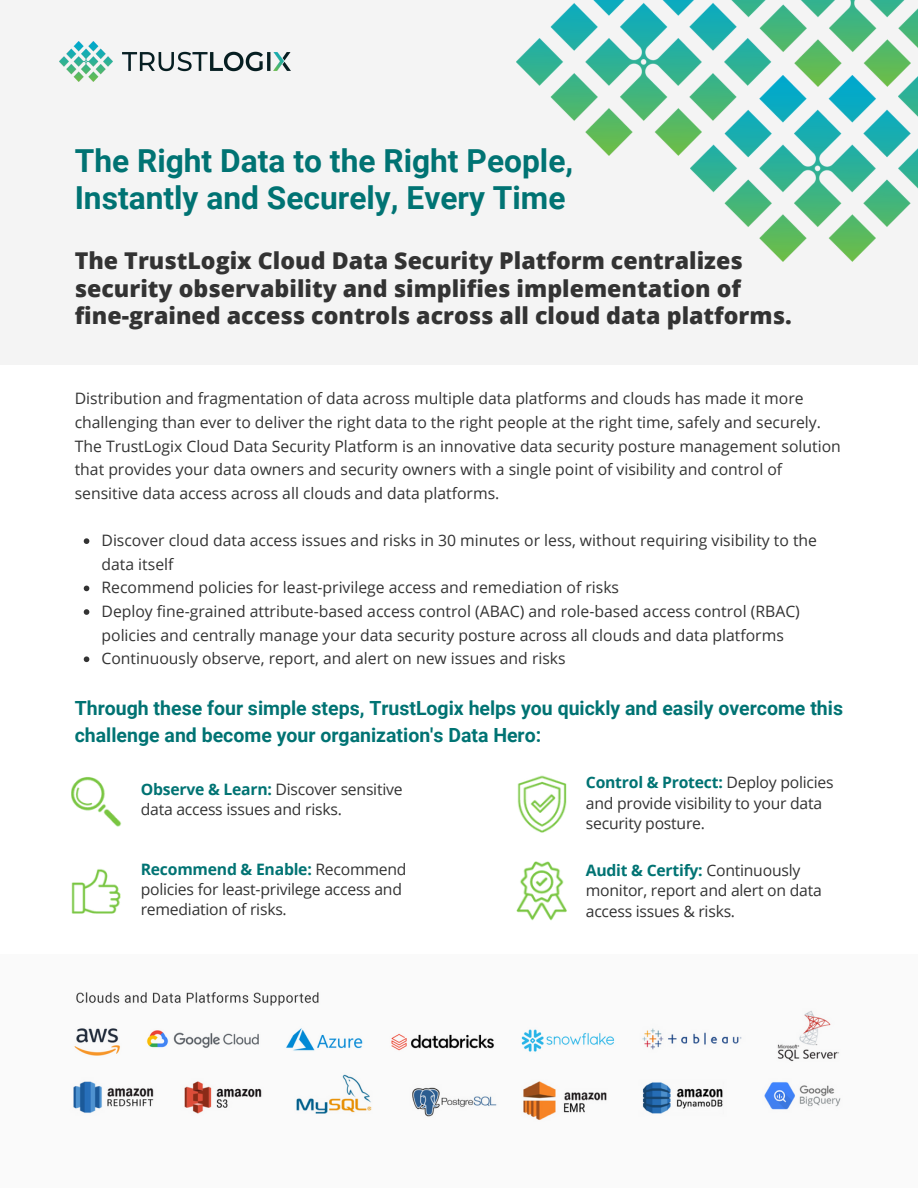
<style>
.page{position:relative;width:918px;height:1188px;background:#fff}
.page>*{position:absolute;margin:0;border:0;box-sizing:border-box;transform-origin:0 0}
.t1{font:700 31.65px/36.8px "Roboto";color:#007373}
.t2{font:800 23.25px/27.3px "Open Sans";color:#333}
.t3{font:700 19.5px/27px "Roboto";color:#007373}
.t4{font:15.75px/20.2px "Open Sans";color:#333}
.s1{font-weight:700;color:#007373}
</style>
<div class="page">
<div style="left:0;top:0;width:918px;height:364px;background:#f4f4f4"></div>
<img style="left:60px;top:42px;width:230px;height:39px">
<img style="left:517px;top:0;width:209px;height:155px">
<img style="left:691px;top:75px;width:220px;height:186px">
<img style="left:898px;top:87px;width:20px;height:102px">
<img style="left:726px;top:0;width:192px;height:87px">
<div style="left:0;top:954px;width:918px;height:234px;background:#fafafa"></div>
<img style="left:73px;top:1011px;width:768px;height:109px">
<svg style="left:84px;top:538px;width:5px;height:6px"></svg>
<svg style="left:84px;top:586px;width:5px;height:5px"></svg>
<svg style="left:84px;top:609px;width:5px;height:6px"></svg>
<svg style="left:84px;top:656px;width:5px;height:6px"></svg>
<img style="left:71px;top:869px;width:50px;height:45px">
<img style="left:517px;top:861px;width:49px;height:60px">
<img style="left:71px;top:777px;width:51px;height:50px">
<img style="left:517px;top:775px;width:50px;height:57px">
<img style="left:73px;top:992px;width:724px;height:23px">
<p class="t1" style="left:75px;top:143px;width:500px">The Right Data to the Right People,<br>Instantly and Securely, Every Time</p>
<p class="t2" style="left:75px;top:247px;width:719px">The TrustLogix Cloud Data Security Platform centralizes security observability and simplifies implementation of fine-grained access controls across all cloud data platforms.</p>
<p class="t4" style="left:75px;top:387px;width:768px;line-height:23.7px">Distribution and fragmentation of data across multiple data platforms and clouds has made it more challenging than ever to deliver the right data to the right people at the right time, safely and securely.<br>The TrustLogix Cloud Data Security Platform is an innovative data security posture management solution that provides your data owners and security owners with a single point of visibility and control of sensitive data access across all clouds and data platforms.</p>
<p class="t4" style="left:102px;top:528px;width:717px;line-height:23.7px">Discover cloud data access issues and risks in 30 minutes or less, without requiring visibility to the data itself</p>
<p class="t4" style="left:102px;top:577px;width:519px">Recommend policies for least-privilege access and remediation of risks</p>
<p class="t4" style="left:102px;top:599px;width:700px;line-height:23.7px">Deploy fine-grained attribute-based access control (ABAC) and role-based access control (RBAC) policies and centrally manage your data security posture across all clouds and data platforms</p>
<p class="t4" style="left:102px;top:648px;width:466px">Continuously observe, report, and alert on new issues and risks</p>
<p class="t3" style="left:75px;top:695px;width:770px">Through these four simple steps, TrustLogix helps you quickly and easily overcome this challenge and become your organization's Data Hero:</p>
<p class="t4" style="left:141px;top:779px;width:263px"><span class="s1">Observe &amp; Learn:</span> Discover sensitive data access issues and risks.</p>
<p class="t4" style="left:586px;top:772px;width:249px"><span class="s1">Control &amp; Protect:</span> Deploy policies and provide visibility to your data security posture.</p>
<p class="t4" style="left:141px;top:858px;width:267px"><span class="s1">Recommend &amp; Enable:</span> Recommend policies for least-privilege access and remediation of risks.</p>
<p class="t4" style="left:586px;top:860px;width:238px"><span class="s1">Audit &amp; Certify:</span> Continuously monitor, report and alert on data access issues &amp; risks.</p>
</div>
